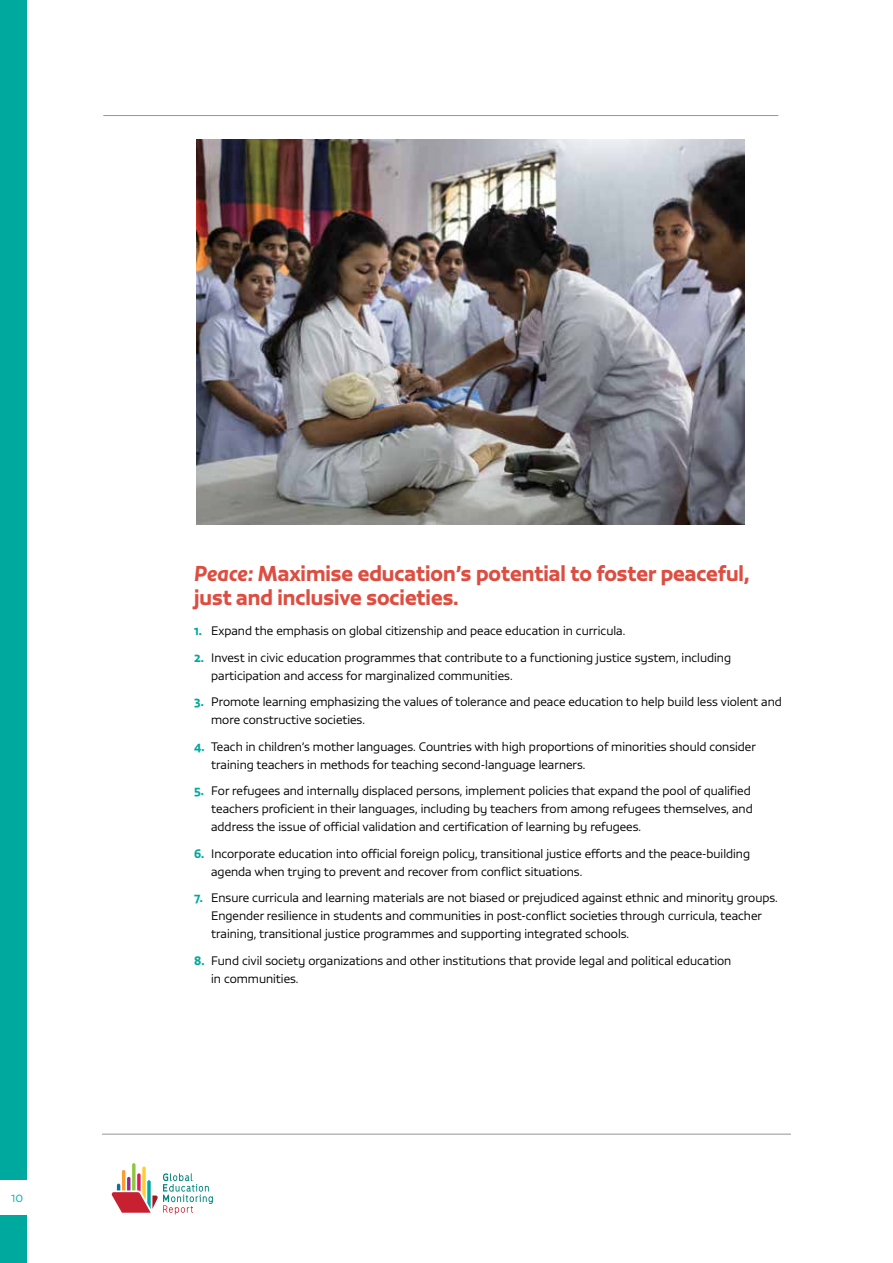
<style>
.page{position:relative;width:893px;height:1263px;background:#fff}
.page>*{position:absolute;margin:0;border:0;box-sizing:border-box;transform-origin:0 0}
.t1{font:21px/24px "Vita Std Bld";color:#dc4e41}
.t2{font:300 12px/18px "Vita Std";color:#000}
.t3{font:300 12px "Vita Std";color:#00b6bd}
.s1{font-family:"Vita Std Bld Ita"}
.s2{font-family:"Vita Std Bld";font-weight:400;color:#00a99d}
</style>
<div class="page">
<svg style="left:112px;top:1163px;width:101px;height:52px"></svg>
<div style="left:0;top:0;width:27px;height:1263px;background:#00a99d"></div>
<div style="left:0;top:1180px;width:30px;height:35px;background:#fff"></div>
<hr style="left:102px;top:1134px;width:689px;height:1px;background:#939598">
<hr style="left:103px;top:115px;width:675px;height:1px;background:#939598">
<img style="left:196px;top:139px;width:548px;height:385px">
<p class="t3" style="left:11px;top:1189px;width:14px">10</p>
<h1 class="t1" style="left:194px;top:560px;width:557px"><span class="s1">Peace:</span> Maximise education’s potential to foster peaceful, just and inclusive societies.</h1>
<p class="t2" style="left:194px;top:622px;width:433px"><span class="s2">1.</span> Expand the emphasis on global citizenship and peace education in curricula.</p>
<p class="t2" style="left:211px;top:648px;width:521px;text-indent:-17px"><span class="s2">2.</span> Invest in civic education programmes that contribute to a functioning justice system, including participation and access for marginalized communities.</p>
<p class="t2" style="left:211px;top:693px;width:572px;text-indent:-17px"><span class="s2">3.</span> Promote learning emphasizing the values of tolerance and peace education to help build less violent and more constructive societies.</p>
<p class="t2" style="left:211px;top:737px;width:546px;text-indent:-17px"><span class="s2">4.</span> Teach in children’s mother languages. Countries with high proportions of minorities should consider training teachers in methods for teaching second-language learners.</p>
<p class="t2" style="left:211px;top:782px;width:543px;text-indent:-17px"><span class="s2">5.</span> For refugees and internally displaced persons, implement policies that expand the pool of qualified teachers proficient in their languages, including by teachers from among refugees themselves, and address the issue of official validation and certification of learning by refugees.</p>
<p class="t2" style="left:211px;top:844px;width:540px;text-indent:-17px"><span class="s2">6.</span> Incorporate education into official foreign policy, transitional justice efforts and the peace-building agenda when trying to prevent and recover from conflict situations.</p>
<p class="t2" style="left:211px;top:889px;width:568px;text-indent:-17px"><span class="s2">7.</span> Ensure curricula and learning materials are not biased or prejudiced against ethnic and minority groups.<br>Engender resilience in students and communities in post-conflict societies through curricula, teacher training, transitional justice programmes and supporting integrated schools.</p>
<p class="t2" style="left:211px;top:951px;width:522px;text-indent:-17px"><span class="s2">8.</span> Fund civil society organizations and other institutions that provide legal and political education in communities.</p>
</div>
